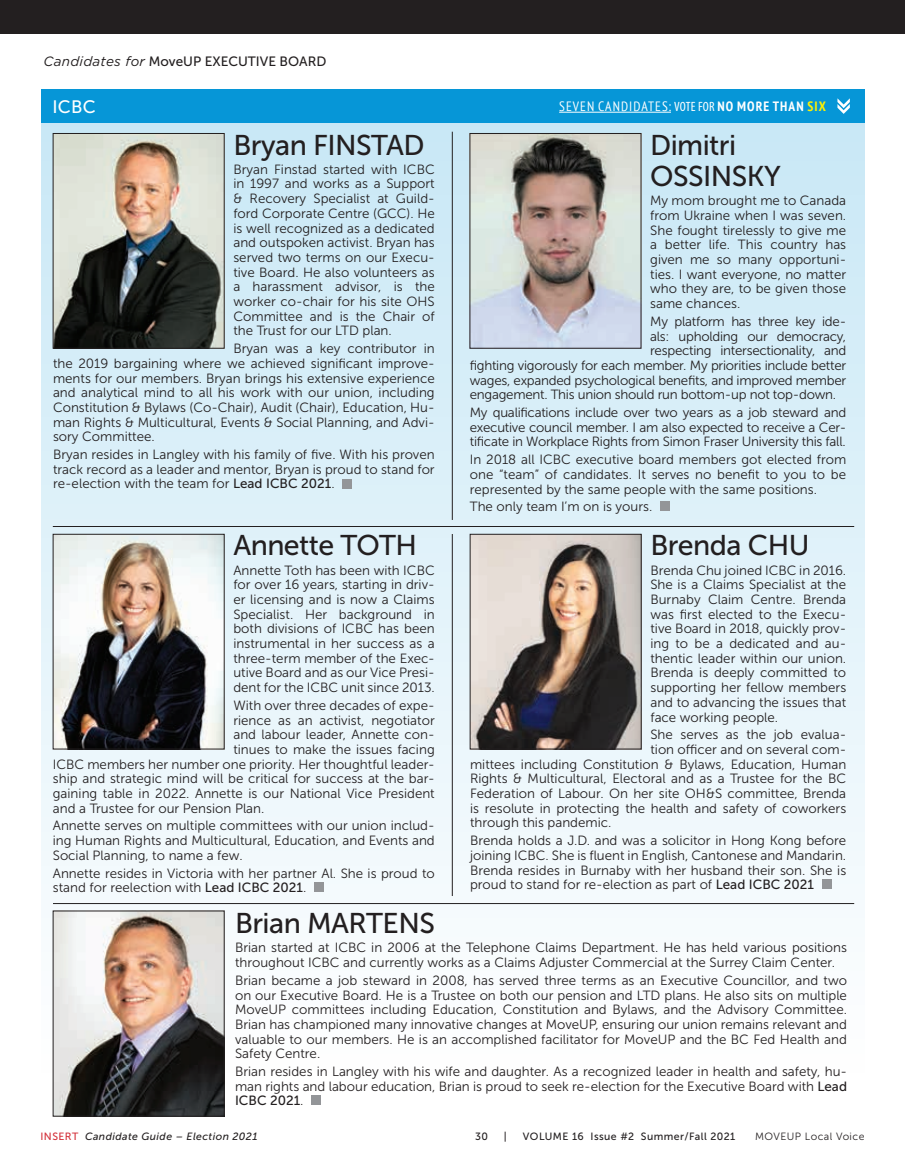
<style>
.page{position:relative;width:905px;height:1161px;background:#fff}
.page>*{position:absolute;margin:0;border:0;box-sizing:border-box;transform-origin:0 0}
.t1{font:28.5px/31.5px "Museo Sans 500";letter-spacing:-.02em;color:#231f20}
.t2{font:18px "Museo Sans 500";color:#fff}
.t3{font:condensed 13.5px "PT Sans";letter-spacing:.08em;color:#fff}
.t4{font:13.5px "Museo Sans 500";color:#231f20}
.t5{font:13.35px/14.7px "Museo Sans 300";color:#231f20;text-align:justify}
.t6{font:13.35px "Museo Sans 300";letter-spacing:-.02em;color:#231f20}
.t7{font:13.35px "Museo Sans 500";color:#231f20}
.t8{font:italic 10.5px "Museo Sans 500";letter-spacing:.04em;color:#231f20}
.t9{font:10.5px "Museo Sans 500";letter-spacing:.04em;color:#231f20}
.t10{font:10.5px "Museo Sans 300";letter-spacing:.04em;color:#231f20}
.s1{font-family:"Gotham";font-style:italic}
.s2{font-family:"Myriad Pro"}
.s3{font-weight:700}
.s4{font-weight:700;color:#fff101}
.s5{font-family:"Museo Sans 500"}
.s6{font-family:"Museo Sans 300"}
.s7{font-style:normal;color:#d32f38}
</style>
<div class="page">
<div style="left:40px;top:122px;width:824px;height:962px;background:linear-gradient(to bottom,#c8e7f5,#fefefe)"></div>
<div style="left:40px;top:89px;width:824px;height:33px;background:#0696d7"></div>
<hr style="left:559px;top:112px;width:112px;height:1px;background:#fff">
<svg style="left:837px;top:98px;width:12px;height:16px"></svg>
<div style="left:314px;top:882px;width:10px;height:10px;background:#939598"></div>
<img style="left:55px;top:536px;width:167px;height:211px">
<div style="left:53px;top:534px;width:171px;height:215px;border:1px solid #231f20"></div>
<div style="left:821px;top:879px;width:10px;height:10px;background:#939598"></div>
<img style="left:472px;top:536px;width:167px;height:211px">
<div style="left:470px;top:534px;width:171px;height:215px;border:1px solid #231f20"></div>
<hr style="left:452px;top:534px;width:1px;height:362px;background:#231f20">
<div style="left:660px;top:501px;width:9px;height:10px;background:#939598"></div>
<img style="left:471px;top:135px;width:168px;height:212px">
<div style="left:469px;top:133px;width:172px;height:216px;border:1px solid #231f20"></div>
<div style="left:342px;top:479px;width:10px;height:9px;background:#939598"></div>
<img style="left:55px;top:135px;width:167px;height:212px">
<div style="left:53px;top:133px;width:171px;height:216px;border:1px solid #231f20"></div>
<div style="left:311px;top:1096px;width:10px;height:9px;background:#939598"></div>
<img style="left:55px;top:913px;width:167px;height:201px">
<div style="left:53px;top:911px;width:171px;height:205px;border:1px solid #231f20"></div>
<hr style="left:53px;top:903px;width:801px;height:1px;background:#231f20">
<hr style="left:53px;top:526px;width:801px;height:1px;background:#231f20">
<hr style="left:452px;top:132px;width:1px;height:388px;background:#231f20">
<div style="left:0;top:0;width:904px;height:34px;background:#231f20"></div>
<p class="t4" style="left:44px;top:54px;width:284px"><span class="s1">Candidates for</span> MoveUP EXECUTIVE BOARD</p>
<h2 class="t2" style="left:52px;top:97px;width:45px">ICBC</h2>
<p class="t3" style="left:559px;top:98px;width:268px">SEVEN CANDIDATES: <span class="s2">VOTE FOR</span> <span class="s3">NO MORE THAN</span> <span class="s4">SIX</span></p>
<h1 class="t1" style="left:233px;top:129px;width:193px">Bryan FINSTAD</h1>
<p class="t5" style="left:233px;top:162px;width:203px">Bryan Finstad started with ICBC in 1997 and works as a Support &amp; Recovery Specialist at Guild&shy;ford Corporate Centre (GCC). He is well recognized as a dedicated and outspoken activist. Bryan has served two terms on our Execu&shy;tive Board. He also volunteers as a harassment advisor, is the worker co-chair for his site OHS Committee and is the Chair of the Trust for our LTD plan.</p>
<p class="t5" style="left:53px;top:341px;width:383px;text-indent:180px">Bryan was a key contributor in the 2019 bargaining where we achieved significant improve&shy;ments for our members. Bryan brings his extensive experience and analytical mind to all his work with our union, including Constitution &amp; Bylaws (Co-Chair), Audit (Chair), Education, Hu&shy;man Rights &amp; Multicultural, Events &amp; Social Planning, and Advi&shy;sory Committee.</p>
<p class="t5" style="left:53px;top:447px;width:383px">Bryan resides in Langley with his family of five. With his proven track record as a leader and mentor, Bryan is proud to stand for re-election with the team for <span class="s5">Lead ICBC 2021</span>.</p>
<h1 class="t1" style="left:233px;top:530px;width:185px">Annette TOTH</h1>
<p class="t5" style="left:233px;top:563px;width:203px">Annette Toth has been with ICBC for over 16 years, starting in driv&shy;er licensing and is now a Claims Specialist. Her background in both divisions of ICBC has been instrumental in her success as a three-term member of the Exec&shy;utive Board and as our Vice Presi&shy;dent for the ICBC unit since 2013.</p>
<p class="t5" style="left:233px;top:698px;width:203px">With over three decades of expe-</p>
<p class="t5" style="left:233px;top:713px;width:203px">rience as an activist, negotiator</p>
<p class="t5" style="left:233px;top:727px;width:203px">and labour leader, Annette con-</p>
<p class="t5" style="left:233px;top:742px;width:203px">tinues to make the issues facing</p>
<p class="t5" style="left:53px;top:757px;width:383px">ICBC members her number one priority. Her thoughtful leader-</p>
<p class="t5" style="left:53px;top:772px;width:383px">ship and strategic mind will be critical for success at the bar-</p>
<p class="t5" style="left:53px;top:786px;width:383px">gaining table in 2022. Annette is our National Vice President</p>
<p class="t5" style="left:53px;top:801px;width:213px">and a Trustee for our Pension Plan.</p>
<p class="t5" style="left:53px;top:819px;width:383px">Annette serves on multiple committees with our union includ&shy;ing Human Rights and Multicultural, Education, and Events and Social Planning, to name a few.</p>
<p class="t5" style="left:53px;top:866px;width:383px">Annette resides in Victoria with her partner Al. She is proud to stand for reelection with <span class="s5">Lead ICBC 2021</span>.</p>
<h1 class="t1" style="left:650px;top:129px;width:132px">Dimitri<br>OSSINSKY</h1>
<p class="t5" style="left:650px;top:193px;width:197px">My mom brought me to Canada from Ukraine when I was seven.<br>She fought tirelessly to give me a better life. This country has given me so many opportuni&shy;ties. I want everyone, no matter who they are, to be given those same chances.</p>
<p class="t6" style="left:650px;top:314px;width:197px">My platform has three key ide-</p>
<p class="t6" style="left:650px;top:329px;width:197px">als: upholding our democracy,</p>
<p class="t6" style="left:650px;top:343px;width:197px">respecting intersectionality, and</p>
<p class="t6" style="left:470px;top:358px;width:378px">fighting vigorously for each member. My priorities include better</p>
<p class="t6" style="left:470px;top:373px;width:378px">wages, expanded psychological benefits, and improved member</p>
<p class="t6" style="left:470px;top:388px;width:368px">engagement. This union should run bottom-up not top-down.</p>
<p class="t5" style="left:470px;top:405px;width:378px">My qualifications include over two years as a job steward and executive council member. I am also expected to receive a Cer&shy;tificate in Workplace Rights from Simon Fraser University this fall.</p>
<p class="t5" style="left:470px;top:452px;width:378px">In 2018 all ICBC executive board members got elected from one “team” of candidates. It serves no benefit to you to be represented by the same people with the same positions.</p>
<p class="t5" style="left:470px;top:499px;width:184px">The only team I’m on is yours.</p>
<h1 class="t1" style="left:650px;top:530px;width:160px">Brenda CHU</h1>
<p class="t5" style="left:650px;top:563px;width:197px">Brenda Chu joined ICBC in 2016.<br>She is a Claims Specialist at the Burnaby Claim Centre. Brenda was first elected to the Execu&shy;tive Board in 2018, quickly prov&shy;ing to be a dedicated and au&shy;thentic leader within our union.<br>Brenda is deeply committed to supporting her fellow members and to advancing the issues that face working people.</p>
<p class="t5" style="left:650px;top:727px;width:197px">She serves as the job evalua-</p>
<p class="t5" style="left:650px;top:742px;width:197px">tion officer and on several com-</p>
<p class="t5" style="left:470px;top:757px;width:378px">mittees including Constitution &amp; Bylaws, Education, Human</p>
<p class="t5" style="left:470px;top:772px;width:377px">Rights &amp; Multicultural, Electoral and as a Trustee for the BC</p>
<p class="t5" style="left:470px;top:786px;width:378px">Federation of Labour. On her site OH&amp;S committee, Brenda</p>
<p class="t5" style="left:470px;top:801px;width:378px">is resolute in protecting the health and safety of coworkers</p>
<p class="t5" style="left:470px;top:816px;width:143px">through this pandemic.</p>
<p class="t5" style="left:470px;top:833px;width:378px">Brenda holds a J.D. and was a solicitor in Hong Kong before joining ICBC. She is fluent in English, Cantonese and Mandarin.<br>Brenda resides in Burnaby with her husband their son. She is proud to stand for re-election as part of <span class="s5">Lead ICBC 2021</span></p>
<h1 class="t1" style="left:235px;top:908px;width:201px">Brian MARTENS</h1>
<p class="t5" style="left:235px;top:941px;width:613px">Brian started at ICBC in 2006 at the Telephone Claims Department. He has held various positions throughout ICBC and currently works as a Claims Adjuster Commercial at the Surrey Claim Center.</p>
<p class="t5" style="left:235px;top:973px;width:613px">Brian became a job steward in 2008, has served three terms as an Executive Councillor, and two on our Executive Board. He is a Trustee on both our pension and LTD plans. He also sits on multiple MoveUP committees including Education, Constitution and Bylaws, and the Advisory Committee.<br>Brian has championed many innovative changes at MoveUP, ensuring our union remains relevant and valuable to our members. He is an accomplished facilitator for MoveUP and the BC Fed Health and Safety Centre.</p>
<p class="t5" style="left:235px;top:1064px;width:613px">Brian resides in Langley with his wife and daughter. As a recognized leader in health and safety, hu&shy;man rights and labour education, Brian is proud to seek re-election for the Executive Board with <span class="s5">Lead</span></p>
<p class="t7" style="left:235px;top:1094px;width:70px">ICBC 2021<span class="s6">.</span></p>
<p class="t8" style="left:40px;top:1131px;width:218px"><span class="s7">INSERT</span> Candidate Guide – Election 2021</p>
<p class="t9" style="left:475px;top:1131px;width:14px">30</p>
<p class="t9" style="left:504px;top:1131px;width:4px">|</p>
<p class="t9" style="left:523px;top:1131px;width:214px">VOLUME 16 Issue #2 Summer/Fall 2021</p>
<p class="t10" style="left:755px;top:1131px;width:111px">MOVEUP Local Voice</p>
</div>
